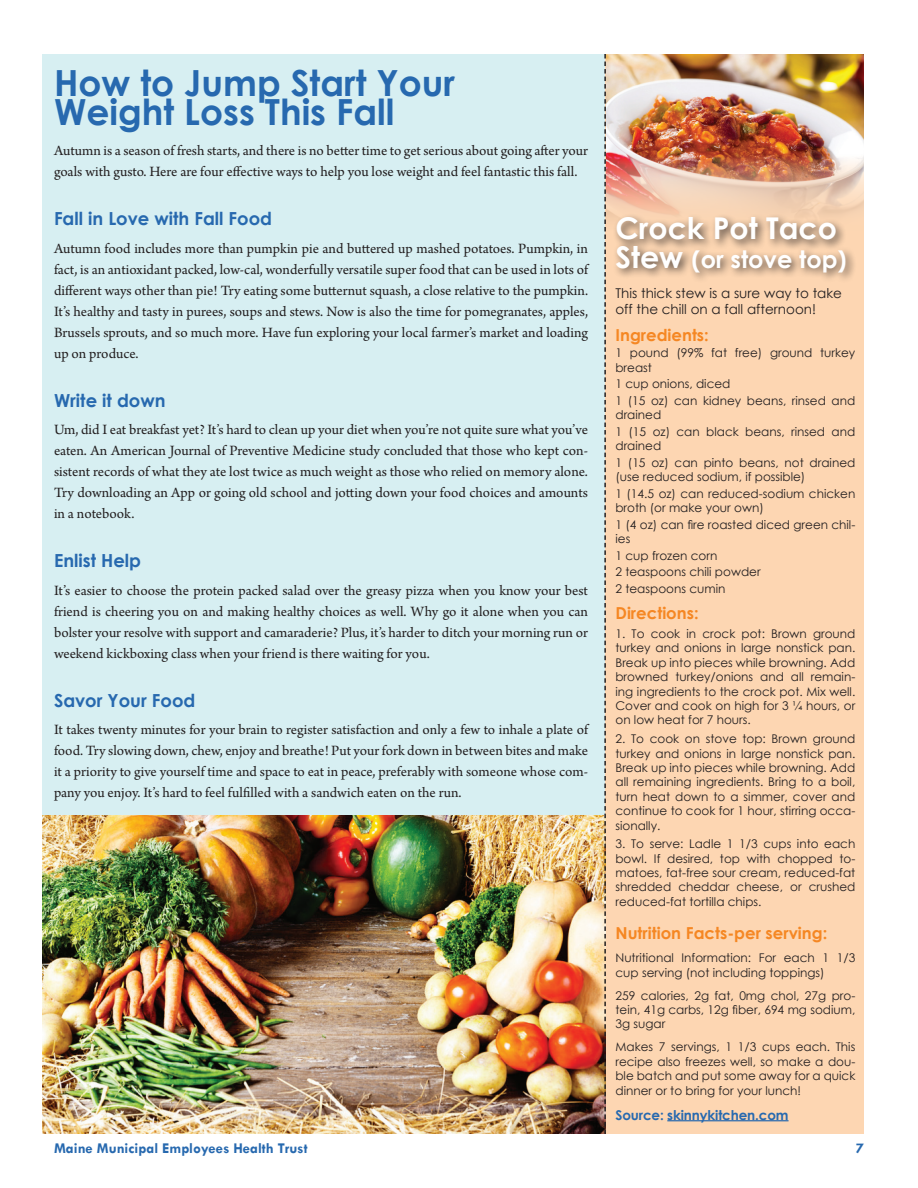
<style>
.page{position:relative;width:918px;height:1188px;background:#fff}
.page>*{position:absolute;margin:0;border:0;box-sizing:border-box;transform-origin:0 0}
.Headline-MMEHT_NL{font:700 36px/28.5px "Century Gothic";color:#2769af}
.Headline-MMEHT_NL-2{font:700 30px "Century Gothic";color:#fff}
.Headline-MMEHT_NL-3{font:700 24px "Century Gothic";color:#fff}
.Subhead-MMEHT_NL-BLU{font:700 18px "Century Gothic";color:#2769af}
.RECIPE_SUBHEAD{font:700 16.5px "Century Gothic";color:#f58723}
.Body_Text-MMEHT_NL{font:15px/21px "Arno Pro";color:#231f20;text-align:justify}
.t1{font:700 15px "Tw Cen";color:#2769af}
.Body_Text-MMEHT_NL-2{font:13.5px/16.2px "Century Gothic";color:#231f20}
.t2{font:700 13.5px "Century Gothic";letter-spacing:-.01em;color:#2769af}
.RECIPE_-_text{font:12px/14.4px "Century Gothic";color:#231f20}
.s1{font-size:30px}
</style>
<div class="page">
<div style="left:42px;top:54px;width:636px;height:1077px;background:#d7eff2"></div>
<div style="left:606px;top:54px;width:258px;height:1080px;background:#fdd6b2"></div>
<img style="left:606px;top:54px;width:258px;height:163px">
<div style="left:612px;top:213px;width:245px;height:70px;background:#231f20;opacity:.75"></div>
<hr style="left:667px;top:1120px;width:122px;height:1px;background:#2769af">
<img style="left:42px;top:815px;width:562px;height:319px">
<svg style="left:604px;top:54px;width:2px;height:1080px;background:#8a8175"></svg>
<p class="Headline-MMEHT_NL" style="left:54px;top:67px;width:403px">How to Jump Start Your<br>Weight Loss This Fall</p>
<p class="Body_Text-MMEHT_NL" style="left:54px;top:141px;width:535px">Autumn is a season of fresh starts, and there is no better time to get serious about going after your goals with gusto. Here are four effective ways to help you lose weight and feel fantastic this fall.</p>
<p class="Subhead-MMEHT_NL-BLU" style="left:54px;top:205px;width:220px">Fall in Love with Fall Food</p>
<p class="Body_Text-MMEHT_NL" style="left:54px;top:239px;width:536px">Autumn food includes more than pumpkin pie and buttered up mashed potatoes. Pumpkin, in fact, is an antioxidant packed, low-cal, wonderfully versatile super food that can be used in lots of different ways other than pie! Try eating some butternut squash, a close relative to the pumpkin.<br>It’s healthy and tasty in purees, soups and stews. Now is also the time for pomegranates, apples, Brussels sprouts, and so much more. Have fun exploring your local farmer’s market and loading up on produce.</p>
<p class="Subhead-MMEHT_NL-BLU" style="left:54px;top:386px;width:113px">Write it down</p>
<p class="Body_Text-MMEHT_NL" style="left:54px;top:420px;width:536px">Um, did I eat breakfast yet? It’s hard to clean up your diet when you’re not quite sure what you’ve eaten. An American Journal of Preventive Medicine study concluded that those who kept con&shy;sistent records of what they ate lost twice as much weight as those who relied on memory alone.<br>Try downloading an App or going old school and jotting down your food choices and amounts in a notebook.</p>
<p class="Subhead-MMEHT_NL-BLU" style="left:54px;top:547px;width:89px">Enlist Help</p>
<p class="Body_Text-MMEHT_NL" style="left:54px;top:581px;width:536px">It’s easier to choose the protein packed salad over the greasy pizza when you know your best friend is cheering you on and making healthy choices as well. Why go it alone when you can bolster your resolve with support and camaraderie? Plus, it’s harder to ditch your morning run or weekend kickboxing class when your friend is there waiting for you.</p>
<p class="Subhead-MMEHT_NL-BLU" style="left:54px;top:686px;width:143px">Savor Your Food</p>
<p class="Body_Text-MMEHT_NL" style="left:54px;top:720px;width:536px">It takes twenty minutes for your brain to register satisfaction and only a few to inhale a plate of food. Try slowing down, chew, enjoy and breathe! Put your fork down in between bites and make it a priority to give yourself time and space to eat in peace, preferably with someone whose com&shy;pany you enjoy. It’s hard to feel fulfilled with a sandwich eaten on the run.</p>
<p class="Headline-MMEHT_NL-2" style="left:615px;top:206px;width:223px">Crock Pot Taco</p>
<p class="Headline-MMEHT_NL-3" style="left:615px;top:241px;width:233px"><span class="s1">Stew</span> (or stove top)</p>
<p class="Body_Text-MMEHT_NL-2" style="left:615px;top:285px;width:228px">This thick stew is a sure way to take off the chill on a fall afternoon!</p>
<p class="RECIPE_SUBHEAD" style="left:615px;top:322px;width:95px">Ingredients:</p>
<p class="RECIPE_-_text" style="left:615px;top:346px;width:241px">1 pound (99% fat free) ground turkey breast</p>
<p class="RECIPE_-_text" style="left:615px;top:377px;width:117px">1 cup onions, diced</p>
<p class="RECIPE_-_text" style="left:615px;top:393px;width:241px">1 (15 oz) can kidney beans, rinsed and drained</p>
<p class="RECIPE_-_text" style="left:615px;top:424px;width:241px">1 (15 oz) can black beans, rinsed and drained</p>
<p class="RECIPE_-_text" style="left:615px;top:455px;width:241px">1 (15 oz) can pinto beans, not drained (use reduced sodium, if possible)</p>
<p class="RECIPE_-_text" style="left:615px;top:486px;width:241px">1 (14.5 oz) can reduced-sodium chicken broth (or make your own)</p>
<p class="RECIPE_-_text" style="left:615px;top:517px;width:241px">1 (4 oz) can fire roasted diced green chil&shy;ies</p>
<p class="RECIPE_-_text" style="left:615px;top:548px;width:103px">1 cup frozen corn</p>
<p class="RECIPE_-_text" style="left:615px;top:564px;width:147px">2 teaspoons chili powder</p>
<p class="RECIPE_-_text" style="left:615px;top:581px;width:111px">2 teaspoons cumin</p>
<p class="RECIPE_SUBHEAD" style="left:615px;top:601px;width:85px">Directions:</p>
<p class="RECIPE_-_text" style="left:615px;top:626px;width:241px;text-align:justify">1. To cook in crock pot: Brown ground turkey and onions in large nonstick pan.<br>Break up into pieces while browning. Add browned turkey/onions and all remain&shy;ing ingredients to the crock pot. Mix well.<br>Cover and cook on high for 3 ¼ hours, or on low heat for 7 hours.</p>
<p class="RECIPE_-_text" style="left:615px;top:731px;width:241px;text-align:justify">2. To cook on stove top: Brown ground turkey and onions in large nonstick pan.<br>Break up into pieces while browning. Add all remaining ingredients. Bring to a boil, turn heat down to a simmer, cover and continue to cook for 1 hour, stirring occa&shy;sionally.</p>
<p class="RECIPE_-_text" style="left:615px;top:837px;width:241px;text-align:justify">3. To serve: Ladle 1 1/3 cups into each bowl. If desired, top with chopped to&shy;matoes, fat-free sour cream, reduced-fat shredded cheddar cheese, or crushed reduced-fat tortilla chips.</p>
<p class="RECIPE_SUBHEAD" style="left:615px;top:921px;width:213px">Nutrition Facts-per serving:</p>
<p class="RECIPE_-_text" style="left:615px;top:950px;width:241px">Nutritional Information: For each 1 1/3 cup serving (not including toppings)</p>
<p class="RECIPE_-_text" style="left:615px;top:988px;width:241px;text-align:justify">259 calories, 2g fat, 0mg chol, 27g pro&shy;tein, 41g carbs, 12g fiber, 694 mg sodium, 3g sugar</p>
<p class="RECIPE_-_text" style="left:615px;top:1040px;width:241px;text-align:justify">Makes 7 servings, 1 1/3 cups each. This recipe also freezes well, so make a dou&shy;ble batch and put some away for a quick dinner or to bring for your lunch!</p>
<p class="t2" style="left:615px;top:1104px;width:175px">Source: skinnykitchen.com</p>
<p class="t1" style="left:54px;top:1139px;width:255px">Maine Municipal Employees Health Trust</p>
<p class="t1" style="left:856px;top:1139px;width:9px">7</p>
</div>
